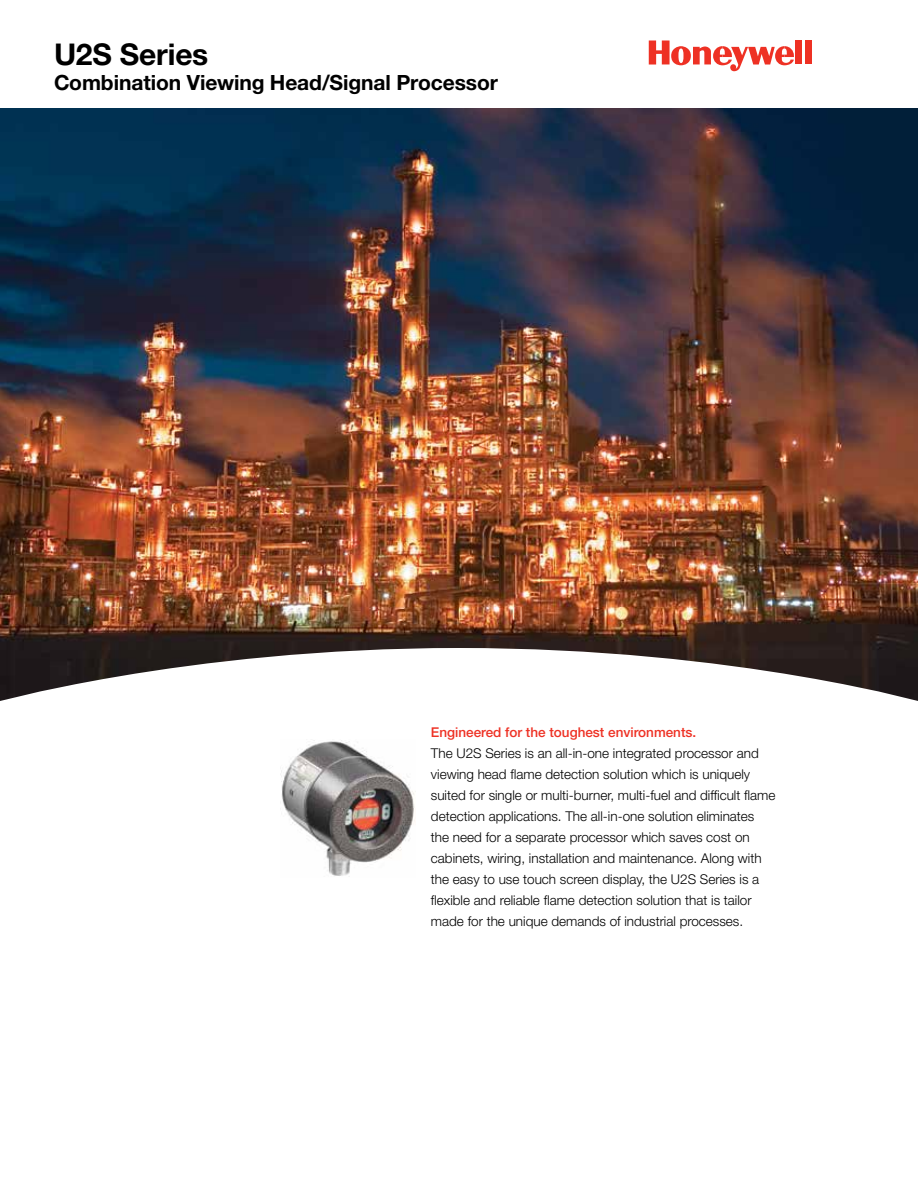
<style>
.page{position:relative;width:918px;height:1188px;background:#fff}
.page>*{position:absolute;margin:0;border:0;box-sizing:border-box;transform-origin:0 0}
.t1{font:700 30px "Helvetica Neue LT Std";letter-spacing:-.005em;color:#000}
.t2{font:700 21px "Helvetica Neue LT Std";letter-spacing:-.005em;color:#000}
.t3{font:300 13.5px/21px "Helvetica Neue LT Std";color:#000}
.t4{font:500 13.5px "Helvetica Neue LT Std";color:#ee3124}
</style>
<div class="page">
<img style="left:0;top:108px;width:918px;height:540px">
<div style="left:796px;top:40px;width:6px;height:24px;background:#ee3124"></div>
<div style="left:805px;top:40px;width:7px;height:24px;background:#ee3124"></div>
<svg style="left:649px;top:40px;width:145px;height:31px"></svg>
<svg style="left:0;top:648px;width:918px;height:127px"></svg>
<img style="left:281px;top:739px;width:135px;height:137px">
<h1 class="t1" style="left:54px;top:36px;width:156px">U2S Series</h1>
<h2 class="t2" style="left:54px;top:70px;width:445px">Combination Viewing Head/Signal Processor</h2>
<p class="t4" style="left:431px;top:724px;width:267px">Engineered for the toughest environments.</p>
<p class="t3" style="left:431px;top:743px;width:346px">The U2S Series is an all-in-one integrated processor and viewing head flame detection solution which is uniquely suited for single or multi-burner, multi-fuel and difficult flame detection applications. The all-in-one solution eliminates the need for a separate processor which saves cost on cabinets, wiring, installation and maintenance. Along with the easy to use touch screen display, the U2S Series is a flexible and reliable flame detection solution that is tailor made for the unique demands of industrial processes.</p>
</div>
